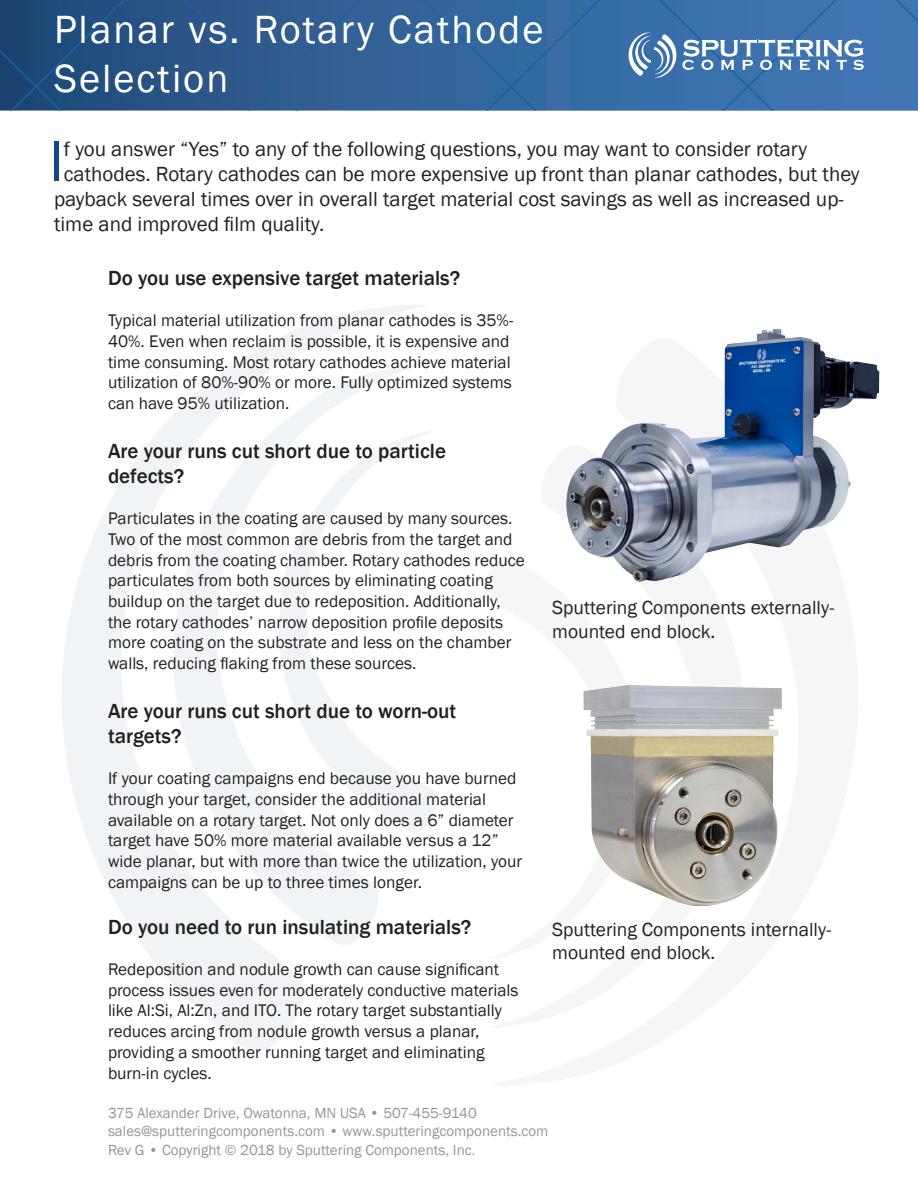
<style>
.page{position:relative;width:918px;height:1188px;background:#fff}
.page>*{position:absolute;margin:0;border:0;box-sizing:border-box;transform-origin:0 0}
.t1{font:58.8px "Franklin Gothic";color:#124888}
.t2{font:40.5px/48.6px "Franklin Gothic";letter-spacing:.05em;color:#fff}
.t3{font:21px "Franklin Gothic";color:#231f20}
.t4{font:500 21px/25.2px "Franklin Gothic";color:#231f20}
.t5{font:19.5px/23.4px "Franklin Gothic";color:#231f20}
.t6{font:17.25px/20.7px "Franklin Gothic";color:#231f20}
.t7{font:15px "Franklin Gothic";color:#939598}
.s1{font-size:13.5px}
</style>
<div class="page">
<svg style="left:0;top:0;width:602px;height:111px;background:#2d5c90"></svg>
<svg style="left:62px;top:305px;width:364px;height:746px"></svg>
<svg style="left:170px;top:362px;width:258px;height:584px"></svg>
<svg style="left:279px;top:431px;width:157px;height:401px"></svg>
<img style="left:566px;top:328px;width:314px;height:254px">
<img style="left:583px;top:685px;width:199px;height:222px">
<svg style="left:602px;top:0;width:316px;height:111px;background:#4a7cb3"></svg>
<p class="t2" style="left:54px;top:6px;width:491px">Planar vs. Rotary Cathode<br>Selection</p>
<p class="t1" style="left:49px;top:125px;width:16px">I</p>
<p class="t3" style="left:64px;top:136px;width:745px">f you answer “Yes” to any of the following questions, you may want to consider rotary</p>
<p class="t3" style="left:64px;top:161px;width:797px">cathodes. Rotary cathodes can be more expensive up front than planar cathodes, but they</p>
<p class="t3" style="left:54px;top:186px;width:791px">payback several times over in overall target material cost savings as well as increased up-</p>
<p class="t3" style="left:54px;top:211px;width:272px">time and improved film quality.</p>
<p class="t4" style="left:108px;top:265px;width:354px">Do you use expensive target materials?</p>
<p class="t6" style="left:108px;top:310px;width:407px">Typical material utilization from planar cathodes is 35%- 40%. Even when reclaim is possible, it is expensive and time consuming. Most rotary cathodes achieve material utilization of 80%-90% or more. Fully optimized systems can have 95% utilization.</p>
<p class="t4" style="left:108px;top:438px;width:340px">Are your runs cut short due to particle defects?</p>
<p class="t6" style="left:108px;top:508px;width:418px">Particulates in the coating are caused by many sources.<br>Two of the most common are debris from the target and debris from the coating chamber. Rotary cathodes reduce particulates from both sources by eliminating coating buildup on the target due to redeposition. Additionally, the rotary cathodes’ narrow deposition profile deposits more coating on the substrate and less on the chamber walls, reducing flaking from these sources.</p>
<p class="t4" style="left:108px;top:698px;width:350px">Are your runs cut short due to worn-out targets?</p>
<p class="t6" style="left:108px;top:768px;width:416px">If your coating campaigns end because you have burned through your target, consider the additional material available on a rotary target. Not only does a 6” diameter target have 50% more material available versus a 12” wide planar, but with more than twice the utilization, your campaigns can be up to three times longer.</p>
<p class="t4" style="left:108px;top:914px;width:365px">Do you need to run insulating materials?</p>
<p class="t6" style="left:108px;top:959px;width:412px">Redeposition and nodule growth can cause significant process issues even for moderately conductive materials like Al:Si, Al:Zn, and ITO. The rotary target substantially reduces arcing from nodule growth versus a planar, providing a smoother running target and eliminating burn-in cycles.</p>
<p class="t5" style="left:552px;top:596px;width:284px">Sputtering Components externally&shy;mounted end block.</p>
<p class="t5" style="left:552px;top:918px;width:281px">Sputtering Components internally&shy;mounted end block.</p>
<p class="t7" style="left:108px;top:1103px;width:370px">375 Alexander Drive, Owatonna, MN USA • 507-455-9140</p>
<p class="t7" style="left:108px;top:1121px;width:442px">sales@sputteringcomponents.com • www.sputteringcomponents.com</p>
<p class="t7" style="left:108px;top:1141px;width:369px">Rev G • Copyright © 2018 by Sputtering Components, Inc<span class="s1">.</span></p>
</div>
